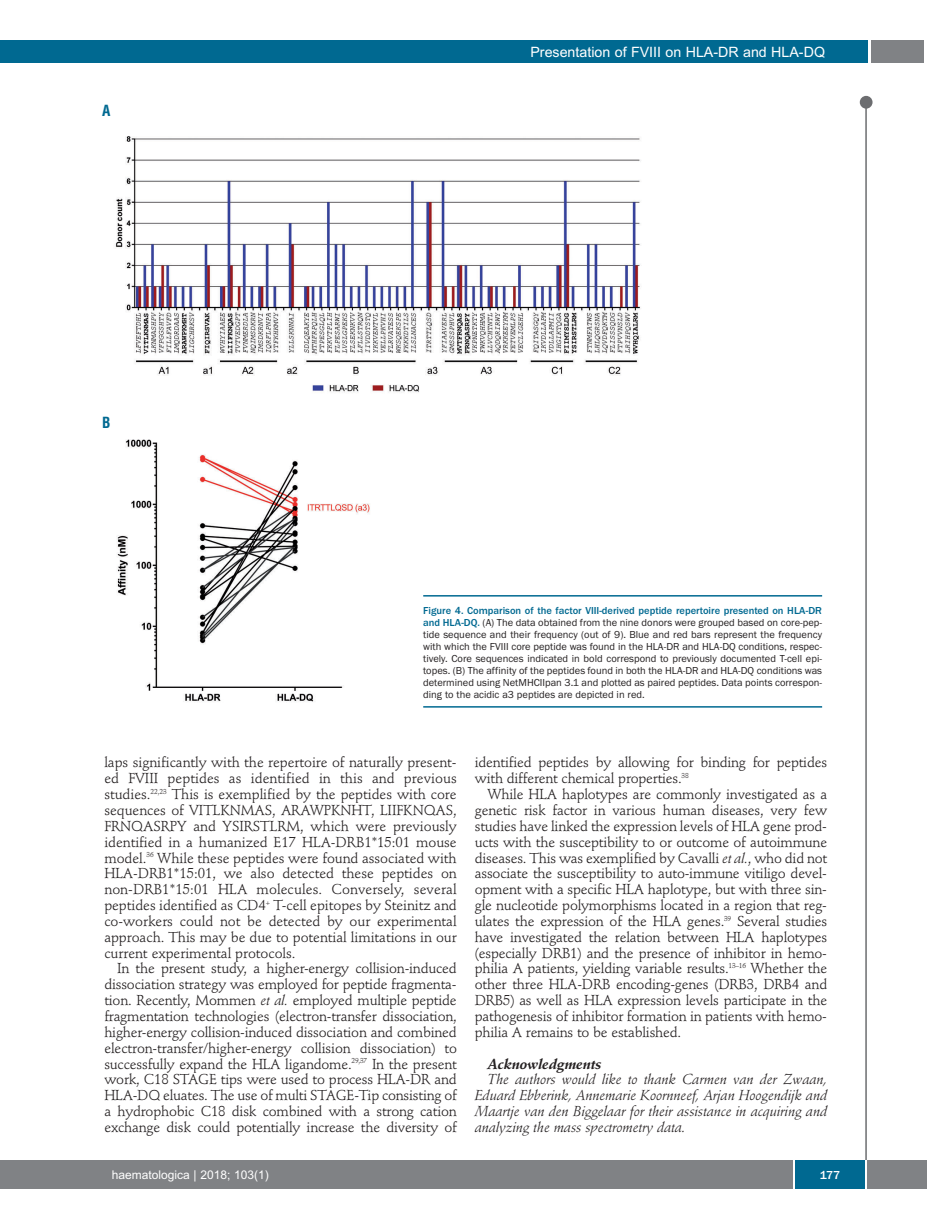
<style>
.page{position:relative;width:927px;height:1225px;background:#fff}
.page>*{position:absolute;margin:0;border:0;box-sizing:border-box;transform-origin:0 0}
.t1{font:700 condensed 15px "Helvetica";color:#006991}
.t2{font:14.25px/15.9px "Stempel Schneidler";letter-spacing:-.015em;color:#231f20;text-align:justify}
.t3{font:italic 14.25px/15.9px "Stempel Schneidler";letter-spacing:-.005em;color:#231f20;text-align:justify}
.t4{font:14.25px "Arial";color:#fff}
.t5{font:italic 700 14.25px "Stempel Schneidler";letter-spacing:-.005em;color:#231f20}
.t6{font:12px "Arial";color:#fff}
.t7{font:500 12px "Franklin Gothic";color:#fff}
.t8{font:10.5px/12px "Franklin Gothic";color:#231f20;text-align:justify}
.s1{font-weight:500;color:#006991}
.s2{font-style:italic}
</style>
<div class="page">
<div style="left:860px;top:96px;width:12px;height:13px;background:#6c6d70;border-radius:50%"></div>
<hr style="left:865px;top:98px;width:2px;height:1062px;background:#6c6d70">
<div style="left:871px;top:40px;width:52px;height:22px;background:#808285"></div>
<div style="left:18px;top:40px;width:849px;height:22px;background:#006991"></div>
<div style="left:17px;top:1160px;width:910px;height:28px;background:#808285"></div>
<div style="left:795px;top:1160px;width:70px;height:28px;background:#006991"></div>
<hr style="left:793px;top:1160px;width:2px;height:28px;background:#fff">
<hr style="left:865px;top:1160px;width:2px;height:28px;background:#fff">
<div style="left:0;top:40px;width:19px;height:22px;background:#006991"></div>
<div style="left:0;top:1160px;width:18px;height:28px;background:#808285"></div>
<img style="left:115px;top:136px;width:544px;height:572px">
<hr style="left:423px;top:595px;width:399px;height:1px;background:#006991">
<hr style="left:423px;top:706px;width:399px;height:1px;background:#006991">
<p class="t1" style="left:102px;top:102px;width:10px">A</p>
<p class="t1" style="left:102px;top:413px;width:10px">B</p>
<p class="t4" style="left:530px;top:44px;width:296px">Presentation of FVIII on HLA-DR and HLA-DQ</p>
<p class="t8" style="left:423px;top:604px;width:400px"><span class="s1">Figure 4. Comparison of the factor VIII-derived peptide repertoire presented on HLA-DR and HLA-DQ.</span> (A) The data obtained from the nine donors were grouped based on core-pep&shy;tide sequence and their frequency (out of 9). Blue and red bars represent the frequency with which the FVIII core peptide was found in the HLA-DR and HLA-DQ conditions, respec&shy;tively. Core sequences indicated in bold correspond to previously documented T-cell epi&shy;topes. (B) The affinity of the peptides found in both the HLA-DR and HLA-DQ conditions was determined using NetMHCIIpan 3.1 and plotted as paired peptides. Data points correspon&shy;ding to the acidic a3 peptides are depicted in red.</p>
<p class="t2" style="left:104px;top:756px;width:354px">laps significantly with the repertoire of naturally present&shy;ed FVIII peptides as identified in this and previous studies.<sup>22,23</sup> This is exemplified by the peptides with core sequences of VITLKNMAS, ARAWPKNHT, LIIFKNQAS, FRNQASRPY and YSIRSTLRM, which were previously identified in a humanized E17 HLA-DRB1*15:01 mouse model.<sup>36</sup> While these peptides were found associated with HLA-DRB1*15:01, we also detected these peptides on non-DRB1*15:01 HLA molecules. Conversely, several peptides identified as CD4<sup>+</sup> T-cell epitopes by Steinitz and co-workers could not be detected by our experimental approach. This may be due to potential limitations in our current experimental protocols.</p>
<p class="t2" style="left:104px;top:962px;width:354px;text-indent:13px">In the present study, a higher-energy collision-induced dissociation strategy was employed for peptide fragmenta&shy;tion. Recently, Mommen <span class="s2">et al.</span> employed multiple peptide fragmentation technologies (electron-transfer dissociation, higher-energy collision-induced dissociation and combined electron-transfer/higher-energy collision dissociation) to successfully expand the HLA ligandome.<sup>29,37</sup> In the present work, C18 STAGE tips were used to process HLA-DR and HLA-DQ eluates. The use of multi STAGE-Tip consisting of a hydrophobic C18 disk combined with a strong cation exchange disk could potentially increase the diversity of</p>
<p class="t2" style="left:475px;top:756px;width:354px">identified peptides by allowing for binding for peptides with different chemical properties.<sup>38</sup></p>
<p class="t2" style="left:475px;top:787px;width:354px;text-indent:13px">While HLA haplotypes are commonly investigated as a genetic risk factor in various human diseases, very few studies have linked the expression levels of HLA gene prod&shy;ucts with the susceptibility to or outcome of autoimmune diseases. This was exemplified by Cavalli <span class="s2">et al.</span>, who did not associate the susceptibility to auto-immune vitiligo devel&shy;opment with a specific HLA haplotype, but with three sin&shy;gle nucleotide polymorphisms located in a region that reg&shy;ulates the expression of the HLA genes.<sup>39</sup> Several studies have investigated the relation between HLA haplotypes (especially DRB1) and the presence of inhibitor in hemo&shy;philia A patients, yielding variable results.<sup>13–16</sup> Whether the other three HLA-DRB encoding-genes (DRB3, DRB4 and DRB5) as well as HLA expression levels participate in the pathogenesis of inhibitor formation in patients with hemo&shy;philia A remains to be established.</p>
<p class="t5" style="left:488px;top:1057px;width:116px">Acknowledgments</p>
<p class="t3" style="left:475px;top:1073px;width:354px;text-indent:13px">The authors would like to thank Carmen van der Zwaan, Eduard Ebberink, Annemarie Koornneef, Arjan Hoogendijk and Maartje van den Biggelaar for their assistance in acquiring and analyzing the mass spectrometry data.</p>
<p class="t6" style="left:112px;top:1167px;width:158px">haematologica | 2018; 103(1)</p>
<p class="t7" style="left:820px;top:1167px;width:22px">177</p>
</div>
